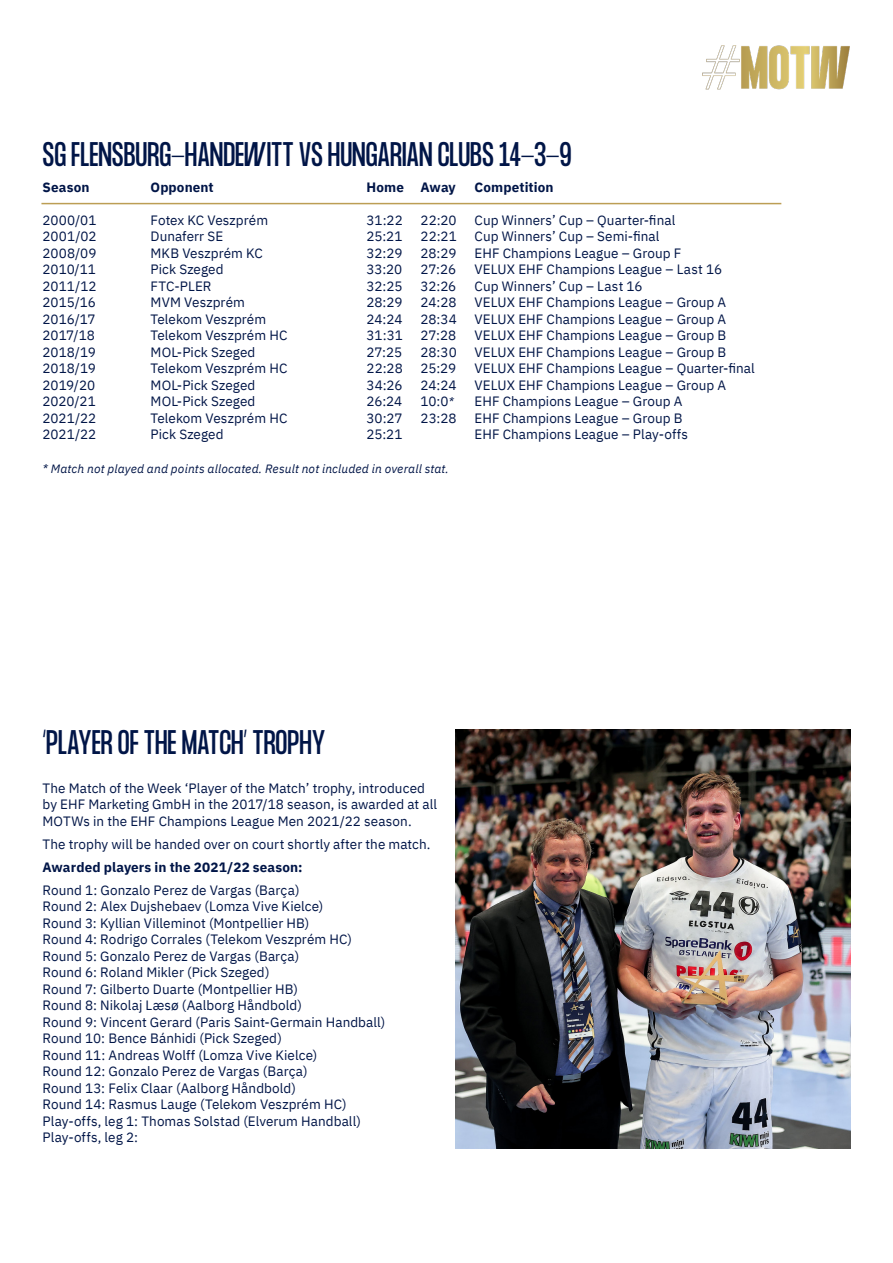
<style>
.page{position:relative;width:893px;height:1263px;background:#fff}
.page>*{position:absolute;margin:0;border:0;box-sizing:border-box;transform-origin:0 0}
.Body{font:30px "Formula Condensed";color:#001547}
.Body_Body{font:30px "Formula Condensed";letter-spacing:-.005em;color:#001547}
.Body-2{font:13.5px "IBM Plex Sans";letter-spacing:.005em;color:#001547}
.Body_Body-2{font:13.5px/16.5px "IBM Plex Sans";letter-spacing:.005em;color:#001547}
.Body_Body-3{font:700 13.5px "IBM Plex Sans";letter-spacing:.01em;color:#001547}
.Body-3{font:700 13.5px "IBM Plex Sans";letter-spacing:.005em;color:#001547}
.Body-4{font:italic 12px "IBM Plex Sans";letter-spacing:.01em;color:#001547}
.s1{font-style:italic;font-size:12px}
</style>
<div class="page">
<img style="left:702px;top:45px;width:148px;height:45px">
<img style="left:455px;top:729px;width:395px;height:419px">
<hr style="left:41px;top:203px;width:740px;height:1px;background:#bc9e54">
<p class="Body" style="left:43px;top:137px;width:531px">SG FLENSBURG-HANDEWITT VS HUNGARIAN CLUBS 14-3-9</p>
<p class="Body-3" style="left:43px;top:176px;width:48px">Season</p>
<p class="Body-3" style="left:151px;top:176px;width:65px">Opponent</p>
<p class="Body-3" style="left:367px;top:176px;width:91px">Home Away</p>
<p class="Body-3" style="left:475px;top:176px;width:80px">Competition</p>
<p class="Body-2" style="left:43px;top:210px;width:55px">2000/01</p>
<p class="Body-2" style="left:151px;top:210px;width:119px">Fotex KC Veszprém</p>
<p class="Body-2" style="left:367px;top:210px;width:38px">31:22</p>
<p class="Body-2" style="left:421px;top:210px;width:38px">22:20</p>
<p class="Body-2" style="left:475px;top:210px;width:202px">Cup Winners’ Cup – Quarter-final</p>
<p class="Body-2" style="left:43px;top:226px;width:56px">2001/02</p>
<p class="Body-2" style="left:151px;top:226px;width:74px">Dunaferr SE</p>
<p class="Body-2" style="left:367px;top:226px;width:37px">25:21</p>
<p class="Body-2" style="left:421px;top:226px;width:38px">22:21</p>
<p class="Body-2" style="left:475px;top:226px;width:186px">Cup Winners’ Cup – Semi-final</p>
<p class="Body-2" style="left:43px;top:243px;width:55px">2008/09</p>
<p class="Body-2" style="left:151px;top:243px;width:114px">MKB Veszprém KC</p>
<p class="Body-2" style="left:367px;top:243px;width:37px">32:29</p>
<p class="Body-2" style="left:421px;top:243px;width:38px">28:29</p>
<p class="Body-2" style="left:475px;top:243px;width:208px">EHF Champions League – Group F</p>
<p class="Body-2" style="left:43px;top:259px;width:55px">2010/11</p>
<p class="Body-2" style="left:151px;top:259px;width:75px">Pick Szeged</p>
<p class="Body-2" style="left:367px;top:259px;width:37px">33:20</p>
<p class="Body-2" style="left:421px;top:259px;width:37px">27:26</p>
<p class="Body-2" style="left:475px;top:259px;width:249px">VELUX EHF Champions League – Last 16</p>
<p class="Body-2" style="left:43px;top:276px;width:56px">2011/12</p>
<p class="Body-2" style="left:151px;top:276px;width:63px">FTC-PLER</p>
<p class="Body-2" style="left:367px;top:276px;width:37px">32:25</p>
<p class="Body-2" style="left:421px;top:276px;width:37px">32:26</p>
<p class="Body-2" style="left:475px;top:276px;width:170px">Cup Winners’ Cup – Last 16</p>
<p class="Body-2" style="left:43px;top:292px;width:55px">2015/16</p>
<p class="Body-2" style="left:151px;top:292px;width:96px">MVM Veszprém</p>
<p class="Body-2" style="left:367px;top:292px;width:38px">28:29</p>
<p class="Body-2" style="left:421px;top:292px;width:38px">24:28</p>
<p class="Body-2" style="left:475px;top:292px;width:253px">VELUX EHF Champions League – Group A</p>
<p class="Body-2" style="left:43px;top:309px;width:55px">2016/17</p>
<p class="Body-2" style="left:151px;top:309px;width:117px">Telekom Veszprém</p>
<p class="Body-2" style="left:367px;top:309px;width:38px">24:24</p>
<p class="Body-2" style="left:421px;top:309px;width:38px">28:34</p>
<p class="Body-2" style="left:475px;top:309px;width:253px">VELUX EHF Champions League – Group A</p>
<p class="Body-2" style="left:43px;top:325px;width:54px">2017/18</p>
<p class="Body-2" style="left:151px;top:325px;width:138px">Telekom Veszprém HC</p>
<p class="Body-2" style="left:367px;top:325px;width:38px">31:31</p>
<p class="Body-2" style="left:421px;top:325px;width:37px">27:28</p>
<p class="Body-2" style="left:475px;top:325px;width:253px">VELUX EHF Champions League – Group B</p>
<p class="Body-2" style="left:43px;top:342px;width:55px">2018/19</p>
<p class="Body-2" style="left:151px;top:342px;width:106px">MOL-Pick Szeged</p>
<p class="Body-2" style="left:367px;top:342px;width:37px">27:25</p>
<p class="Body-2" style="left:421px;top:342px;width:38px">28:30</p>
<p class="Body-2" style="left:475px;top:342px;width:253px">VELUX EHF Champions League – Group B</p>
<p class="Body-2" style="left:43px;top:358px;width:55px">2018/19</p>
<p class="Body-2" style="left:151px;top:358px;width:138px">Telekom Veszprém HC</p>
<p class="Body-2" style="left:367px;top:358px;width:38px">22:28</p>
<p class="Body-2" style="left:421px;top:358px;width:37px">25:29</p>
<p class="Body-2" style="left:475px;top:358px;width:282px">VELUX EHF Champions League – Quarter-final</p>
<p class="Body-2" style="left:43px;top:375px;width:54px">2019/20</p>
<p class="Body-2" style="left:151px;top:375px;width:106px">MOL-Pick Szeged</p>
<p class="Body-2" style="left:367px;top:375px;width:38px">34:26</p>
<p class="Body-2" style="left:421px;top:375px;width:38px">24:24</p>
<p class="Body-2" style="left:475px;top:375px;width:253px">VELUX EHF Champions League – Group A</p>
<p class="Body-2" style="left:43px;top:391px;width:55px">2020/21</p>
<p class="Body-2" style="left:151px;top:391px;width:106px">MOL-Pick Szeged</p>
<p class="Body-2" style="left:367px;top:391px;width:37px">26:24</p>
<p class="Body-2" style="left:421px;top:391px;width:35px">10:0<span class="s1">*</span></p>
<p class="Body-2" style="left:475px;top:391px;width:209px">EHF Champions League – Group A</p>
<p class="Body-2" style="left:43px;top:408px;width:55px">2021/22</p>
<p class="Body-2" style="left:151px;top:408px;width:138px">Telekom Veszprém HC</p>
<p class="Body-2" style="left:367px;top:408px;width:38px">30:27</p>
<p class="Body-2" style="left:421px;top:408px;width:38px">23:28</p>
<p class="Body-2" style="left:475px;top:408px;width:210px">EHF Champions League – Group B</p>
<p class="Body-2" style="left:43px;top:424px;width:55px">2021/22</p>
<p class="Body-2" style="left:151px;top:424px;width:75px">Pick Szeged</p>
<p class="Body-2" style="left:367px;top:424px;width:37px">25:21</p>
<p class="Body-2" style="left:475px;top:424px;width:215px">EHF Champions League – Play-offs</p>
<p class="Body-4" style="left:43px;top:459px;width:408px">* Match not played and points allocated. Result not included in overall stat.</p>
<p class="Body_Body" style="left:43px;top:725px;width:284px">‘PLAYER OF THE MATCH’ TROPHY</p>
<p class="Body_Body-2" style="left:43px;top:779px;width:396px">The Match of the Week ‘Player of the Match’ trophy, introduced by EHF Marketing GmbH in the 2017/18 season, is awarded at all<br>MOTWs in the EHF Champions League Men 2021/22 season.</p>
<p class="Body_Body-2" style="left:43px;top:835px;width:390px">The trophy will be handed over on court shortly after the match.</p>
<p class="Body_Body-3" style="left:43px;top:856px;width:262px">Awarded players in the 2021/22 season:</p>
<p class="Body_Body-2" style="left:43px;top:880px;width:344px">Round 1: Gonzalo Perez de Vargas (Barça)<br>Round 2: Alex Dujshebaev (Lomza Vive Kielce)<br>Round 3: Kyllian Villeminot (Montpellier HB)<br>Round 4: Rodrigo Corrales (Telekom Veszprém HC)<br>Round 5: Gonzalo Perez de Vargas (Barça)<br>Round 6: Roland Mikler (Pick Szeged)<br>Round 7: Gilberto Duarte (Montpellier HB)<br>Round 8: Nikolaj Læsø (Aalborg Håndbold)<br>Round 9: Vincent Gerard (Paris Saint-Germain Handball)<br>Round 10: Bence Bánhidi (Pick Szeged)<br>Round 11: Andreas Wolff (Lomza Vive Kielce)<br>Round 12: Gonzalo Perez de Vargas (Barça)<br>Round 13: Felix Claar (Aalborg Håndbold)<br>Round 14: Rasmus Lauge (Telekom Veszprém HC)<br>Play-offs, leg 1: Thomas Solstad (Elverum Handball)<br>Play-offs, leg 2:</p>
</div>
